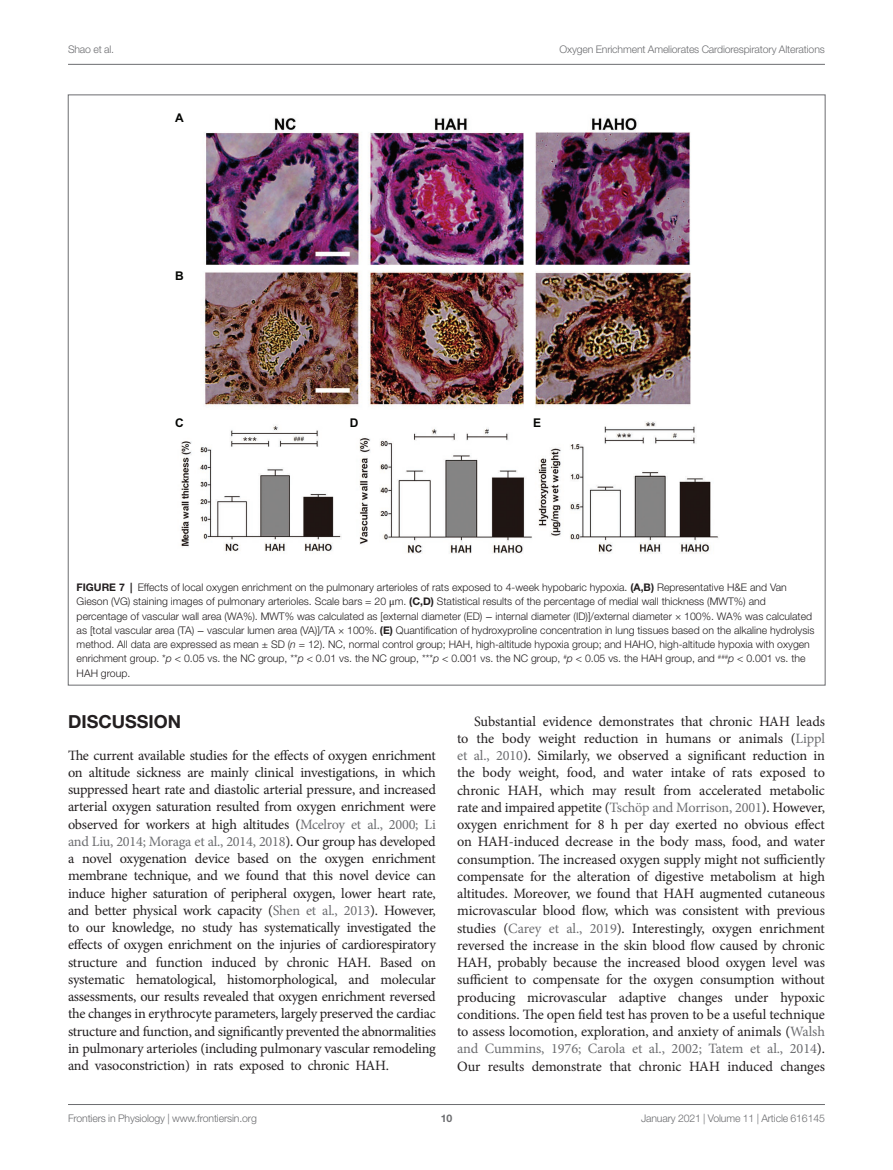
<style>
.page{position:relative;width:893px;height:1170px;background:#fff}
.page>*{position:absolute;margin:0;border:0;box-sizing:border-box;transform-origin:0 0}
.HEAD_1{font:700 18px "Helvetica Neue LT Std";color:#231f20}
.TEXT{font:14.25px/17.2px "Minion Pro";letter-spacing:-.01em;color:#231f20;text-align:justify}
.TEXT_FLUSH{font:14.25px/17.2px "Minion Pro";letter-spacing:-.02em;color:#231f20;text-align:justify}
.t1{font:700 12px "Arial";color:#040503}
.FIG_LEG{font:300 10.5px/14.2px "Helvetica Neue LT Std";color:#231f20}
.t2{font:300 10.5px "Helvetica Neue LT Std";letter-spacing:-.015em;color:#6c6d70}
.t3{font:700 10.5px "Helvetica Neue LT Std";color:#6c6d70}
.s1{font-weight:700}
.s2{font-family:"STIX General";font-weight:400}
.s3{font-style:italic}
.s4{color:#6c6d70}
</style>
<div class="page">
<hr style="left:68px;top:64px;width:757px;height:1px;background:#6c6d70">
<hr style="left:68px;top:1104px;width:757px;height:1px;background:#6c6d70">
<img style="left:180px;top:118px;width:539px;height:436px">
<p class="t2" style="left:68px;top:42px;width:48px">Shao et al.</p>
<p class="t2" style="left:560px;top:42px;width:267px">Oxygen Enrichment Ameliorates Cardiorespiratory Alterations</p>
<p class="t1" style="left:175px;top:109px;width:10px">A</p>
<p class="t1" style="left:175px;top:267px;width:10px">B</p>
<p class="t1" style="left:175px;top:414px;width:10px">C</p>
<p class="t1" style="left:350px;top:414px;width:10px">D</p>
<p class="t1" style="left:533px;top:414px;width:10px">E</p>
<p class="FIG_LEG" style="left:77px;top:580px;width:739px"><span class="s1">FIGURE 7 |</span> Effects of local oxygen enrichment on the pulmonary arterioles of rats exposed to 4-week hypobaric hypoxia. <span class="s1">(A,B)</span> Representative H&amp;E and Van Gieson (VG) staining images of pulmonary arterioles. Scale bars = 20 <span class="s2">μ</span>m. <span class="s1">(C,D)</span> Statistical results of the percentage of medial wall thickness (MWT%) and percentage of vascular wall area (WA%). MWT% was calculated as [external diameter (ED) <span class="s2">−</span> internal diameter (ID)]/external diameter × 100%. WA% was calculated as [total vascular area (TA) <span class="s2">−</span> vascular lumen area (VA)]/TA × 100%. <span class="s1">(E)</span> Quantification of hydroxyproline concentration in lung tissues based on the alkaline hydrolysis method. All data are expressed as mean ± SD (<span class="s3">n</span> = 12). NC, normal control group; HAH, high-altitude hypoxia group; and HAHO, high-altitude hypoxia with oxygen enrichment group. *<span class="s3">p</span> &lt; 0.05 vs. the NC group, **<span class="s3">p</span> &lt; 0.01 vs. the NC group, ***<span class="s3">p</span> &lt; 0.001 vs. the NC group, <sup>#</sup><span class="s3">p</span> &lt; 0.05 vs. the HAH group, and <sup>###</sup><span class="s3">p</span> &lt; 0.001 vs. the HAH group.</p>
<p class="HEAD_1" style="left:68px;top:710px;width:115px">DISCUSSION</p>
<p class="TEXT_FLUSH" style="left:68px;top:746px;width:369px">The current available studies for the effects of oxygen enrichment on altitude sickness are mainly clinical investigations, in which suppressed heart rate and diastolic arterial pressure, and increased arterial oxygen saturation resulted from oxygen enrichment were observed for workers at high altitudes (<span class="s4">Mcelroy et al., 2000; Li and Liu, 2014; Moraga et al., 2014, 2018</span>). Our group has developed a novel oxygenation device based on the oxygen enrichment membrane technique, and we found that this novel device can induce higher saturation of peripheral oxygen, lower heart rate, and better physical work capacity (<span class="s4">Shen et al., 2013</span>). However, to our knowledge, no study has systematically investigated the effects of oxygen enrichment on the injuries of cardiorespiratory structure and function induced by chronic HAH. Based on systematic hematological, histomorphological, and molecular assessments, our results revealed that oxygen enrichment reversed the changes in erythrocyte parameters, largely preserved the cardiac structure and function, and significantly prevented the abnormalities in pulmonary arterioles (including pulmonary vascular remodeling and vasoconstriction) in rats exposed to chronic HAH.</p>
<p class="TEXT" style="left:457px;top:712px;width:369px;text-indent:17px">Substantial evidence demonstrates that chronic HAH leads to the body weight reduction in humans or animals (<span class="s4">Lippl et al., 2010</span>). Similarly, we observed a significant reduction in the body weight, food, and water intake of rats exposed to chronic HAH, which may result from accelerated metabolic rate and impaired appetite (<span class="s4">Tschöp and Morrison, 2001</span>). However, oxygen enrichment for 8 h per day exerted no obvious effect on HAH-induced decrease in the body mass, food, and water consumption. The increased oxygen supply might not sufficiently compensate for the alteration of digestive metabolism at high altitudes. Moreover, we found that HAH augmented cutaneous microvascular blood flow, which was consistent with previous studies (<span class="s4">Carey et al., 2019</span>). Interestingly, oxygen enrichment reversed the increase in the skin blood flow caused by chronic HAH, probably because the increased blood oxygen level was sufficient to compensate for the oxygen consumption without producing microvascular adaptive changes under hypoxic conditions. The open field test has proven to be a useful technique to assess locomotion, exploration, and anxiety of animals (<span class="s4">Walsh and Cummins, 1976; Carola et al., 2002; Tatem et al., 2014</span>).<br>Our results demonstrate that chronic HAH induced changes</p>
<p class="t2" style="left:68px;top:1111px;width:190px">Frontiers in Physiology | www.frontiersin.org</p>
<p class="t3" style="left:441px;top:1111px;width:13px">10</p>
<p class="t2" style="left:641px;top:1111px;width:185px">January 2021 | Volume 11 | Article 616145</p>
</div>
